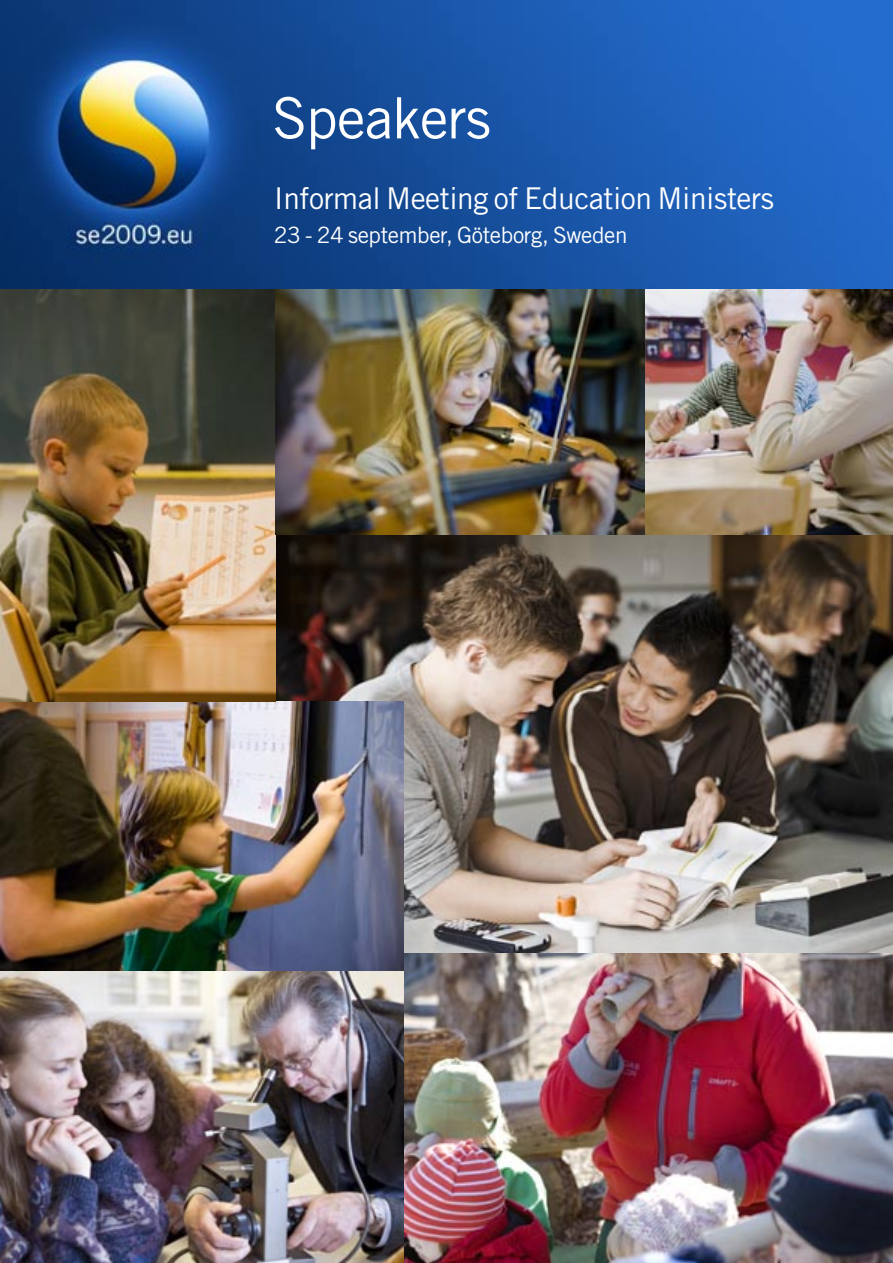
<style>
.page{position:relative;width:893px;height:1263px;background:#fff}
.page>*{position:absolute;margin:0;border:0;box-sizing:border-box;transform-origin:0 0}
.t1{font:57px "Trade Gothic Pro";letter-spacing:-.015em;color:#fff}
.t2{font:30px "Trade Gothic Pro";letter-spacing:-.015em;color:#fff}
.t3{font:22.5px "Trade Gothic Pro";letter-spacing:-.015em;color:#fff}
</style>
<div class="page">
<img style="left:404px;top:952px;width:489px;height:311px">
<img style="left:0;top:0;width:893px;height:289px">
<img style="left:276px;top:535px;width:617px;height:417px">
<img style="left:0;top:701px;width:404px;height:562px">
<img style="left:276px;top:289px;width:617px;height:246px">
<img style="left:0;top:289px;width:276px;height:412px">
<h1 class="t1" style="left:272px;top:84px;width:220px">Speakers</h1>
<p class="t2" style="left:274px;top:180px;width:502px">Informal Meeting of Education Ministers</p>
<p class="t3" style="left:274px;top:222px;width:355px">23 - 24 september, Göteborg, Sweden</p>
</div>
